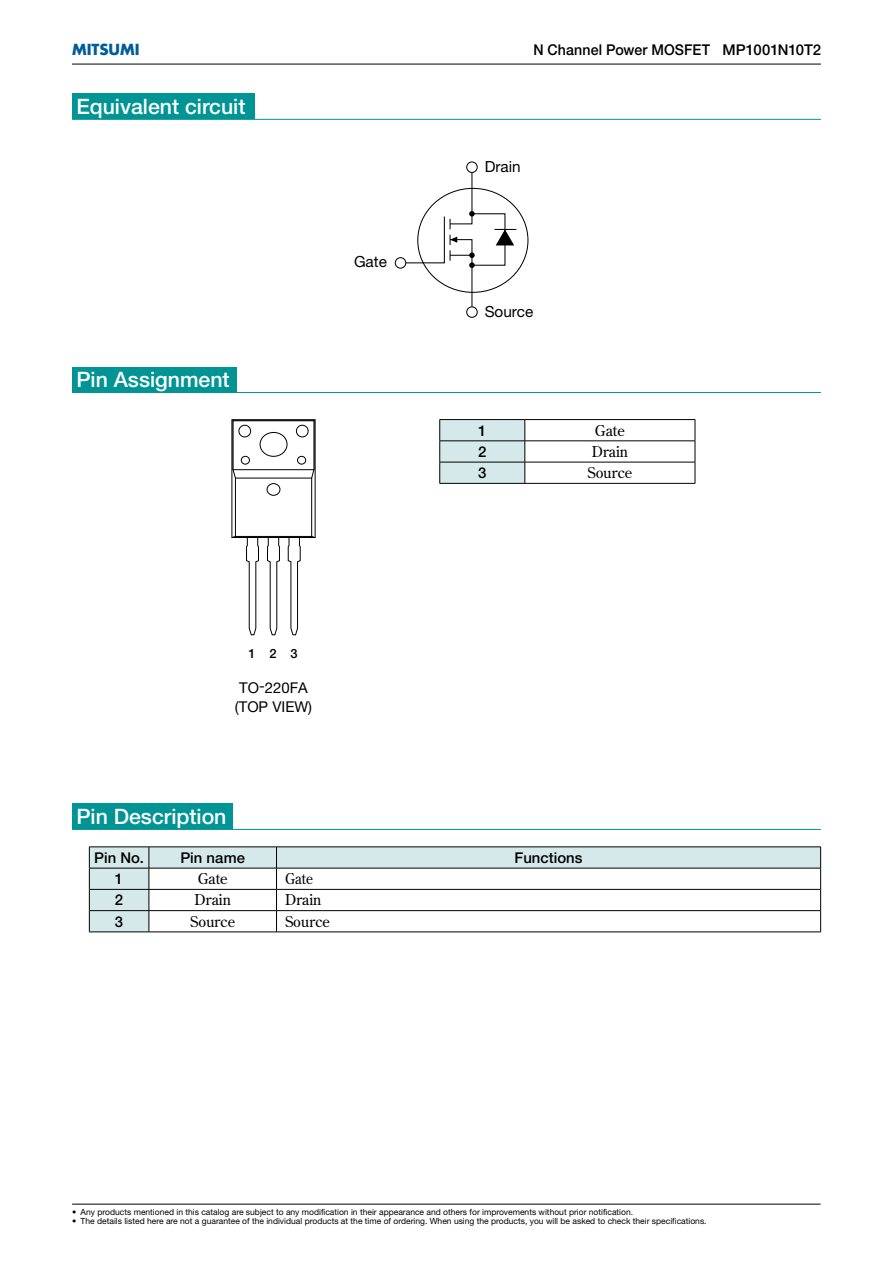
<style>
.page{position:relative;width:893px;height:1263px;background:#fff}
.page>*{position:absolute;margin:0;border:0;box-sizing:border-box;transform-origin:0 0}
.t1{font:500 21.3px "Helvetica Neue";color:#fff}
.t2{font:15.3px "Helvetica Neue";color:#000}
.t3{font:14.85px "Century Old Style";color:#000}
.t4{font:500 14.85px "Helvetica Neue";color:#000;scale:.95 1}
.t5{font:500 14.85px "Helvetica Neue";color:#000}
.t6{font:14.85px/19.5px "Helvetica Neue";color:#000}
.t7{font:700 14.85px "Futura";color:#005d97}
.t8{font:14.85px "Century Old Style";color:#000;scale:.93 1}
.t9{font:500 12.75px "Helvetica Neue";color:#000}
.t10{font:8.55px "Helvetica Neue";color:#000}
</style>
<div class="page">
<hr style="left:72px;top:1204px;width:748px;height:1px;background:#000">
<hr style="left:72px;top:64px;width:748px;height:1px;background:#000">
<div style="left:72px;top:94px;width:183px;height:25px;background:#009495"></div>
<hr style="left:72px;top:119px;width:748px;height:1px;background:#009495">
<div style="left:395px;top:257px;width:11px;height:12px;border:1px solid #000;border-radius:50%"></div>
<div style="left:466px;top:306px;width:11px;height:12px;border:1px solid #000;border-radius:50%"></div>
<div style="left:466px;top:161px;width:11px;height:12px;border:1px solid #000;border-radius:50%"></div>
<svg style="left:494px;top:229px;width:22px;height:16px"></svg>
<svg style="left:405px;top:171px;width:69px;height:137px"></svg>
<hr style="left:439px;top:419px;width:86px;height:1px;background:#000">
<hr style="left:525px;top:419px;width:170px;height:1px;background:#000">
<hr style="left:525px;top:441px;width:170px;height:1px;background:#000">
<hr style="left:525px;top:462px;width:170px;height:1px;background:#000">
<svg style="left:439px;top:420px;width:86px;height:63px;background:#cadcdd"></svg>
<svg style="left:694px;top:420px;width:1px;height:63px"></svg>
<hr style="left:439px;top:483px;width:256px;height:1px;background:#000">
<svg style="left:231px;top:419px;width:85px;height:217px"></svg>
<div style="left:260px;top:432px;width:27px;height:25px;border:1px solid #000;border-radius:50%"></div>
<div style="left:238px;top:425px;width:13px;height:12px;border:1px solid #000;border-radius:50%"></div>
<div style="left:296px;top:425px;width:12px;height:12px;border:1px solid #000;border-radius:50%"></div>
<div style="left:297px;top:456px;width:9px;height:9px;border:1px solid #000;border-radius:50%"></div>
<div style="left:241px;top:456px;width:9px;height:9px;border:1px solid #000;border-radius:50%"></div>
<div style="left:267px;top:483px;width:13px;height:13px;border:1px solid #000;border-radius:50%"></div>
<div style="left:72px;top:367px;width:165px;height:25px;background:#009495"></div>
<hr style="left:72px;top:392px;width:748px;height:1px;background:#009495">
<svg style="left:90px;top:848px;width:730px;height:84px"></svg>
<hr style="left:89px;top:847px;width:60px;height:1px;background:#000">
<hr style="left:149px;top:847px;width:127px;height:1px;background:#000">
<hr style="left:276px;top:847px;width:544px;height:1px;background:#000">
<hr style="left:89px;top:868px;width:60px;height:1px;background:#000">
<hr style="left:149px;top:868px;width:127px;height:1px;background:#000">
<hr style="left:276px;top:868px;width:544px;height:1px;background:#000">
<hr style="left:89px;top:889px;width:60px;height:1px;background:#000">
<hr style="left:149px;top:889px;width:127px;height:1px;background:#000">
<hr style="left:276px;top:889px;width:544px;height:1px;background:#000">
<hr style="left:89px;top:910px;width:60px;height:1px;background:#000">
<svg style="left:89px;top:847px;width:1px;height:85px"></svg>
<hr style="left:149px;top:910px;width:127px;height:1px;background:#000">
<svg style="left:149px;top:847px;width:1px;height:85px"></svg>
<hr style="left:276px;top:910px;width:544px;height:1px;background:#000">
<svg style="left:276px;top:847px;width:1px;height:85px"></svg>
<svg style="left:820px;top:847px;width:1px;height:85px"></svg>
<hr style="left:89px;top:932px;width:731px;height:1px;background:#000">
<div style="left:72px;top:804px;width:160px;height:25px;background:#009495"></div>
<hr style="left:72px;top:829px;width:748px;height:1px;background:#009495">
<h3 class="t7" style="left:72px;top:43px;width:69px">MITSUMI</h3>
<h3 class="t4" style="left:533px;top:45px;width:304px">N Channel Power MOSFET MP1001N10T2</h3>
<h1 class="t1" style="left:76px;top:99px;width:170px">Equivalent circuit</h1>
<h1 class="t1" style="left:76px;top:372px;width:155px">Pin Assignment</h1>
<h2 class="t2" style="left:354px;top:256px;width:34px">Gate</h2>
<h3 class="t9" style="left:269px;top:649px;width:9px">2</h3>
<h3 class="t6" style="left:235px;top:679px;width:79px">TO-220FA (TOP VIEW)</h3>
<h3 class="t9" style="left:248px;top:649px;width:9px">1</h3>
<h3 class="t9" style="left:290px;top:649px;width:9px">3</h3>
<h1 class="t1" style="left:76px;top:809px;width:152px">Pin Description</h1>
<h2 class="t2" style="left:484px;top:162px;width:38px">Drain</h2>
<h2 class="t2" style="left:484px;top:307px;width:50px">Source</h2>
<h3 class="t5" style="left:478px;top:425px;width:10px">1</h3>
<h3 class="t3" style="left:595px;top:424px;width:32px">Gate</h3>
<h3 class="t5" style="left:478px;top:446px;width:10px">2</h3>
<h3 class="t3" style="left:591px;top:446px;width:38px">Drain</h3>
<h3 class="t5" style="left:478px;top:467px;width:10px">3</h3>
<h3 class="t3" style="left:587px;top:467px;width:46px">Source</h3>
<h3 class="t5" style="left:94px;top:852px;width:51px">Pin No.</h3>
<h3 class="t5" style="left:180px;top:852px;width:66px">Pin name</h3>
<h3 class="t5" style="left:514px;top:852px;width:69px">Functions</h3>
<h3 class="t5" style="left:115px;top:873px;width:10px">1</h3>
<h3 class="t3" style="left:198px;top:873px;width:32px">Gate</h3>
<h3 class="t8" style="left:285px;top:873px;width:32px">Gate</h3>
<h3 class="t5" style="left:115px;top:895px;width:10px">2</h3>
<h3 class="t3" style="left:194px;top:894px;width:38px">Drain</h3>
<h3 class="t3" style="left:285px;top:894px;width:38px">Drain</h3>
<h3 class="t5" style="left:115px;top:916px;width:10px">3</h3>
<h3 class="t3" style="left:190px;top:915px;width:46px">Source</h3>
<h3 class="t3" style="left:285px;top:915px;width:46px">Source</h3>
<p class="t10" style="left:72px;top:1209px;width:562px">• Any products mentioned in this catalog are subject to any modification in their appearance and others for improvements without prior notification.</p>
<p class="t10" style="left:72px;top:1218px;width:636px">• The details listed here are not a guarantee of the individual products at the time of ordering. When using the products, you will be asked to check their specifications.</p>
</div>
